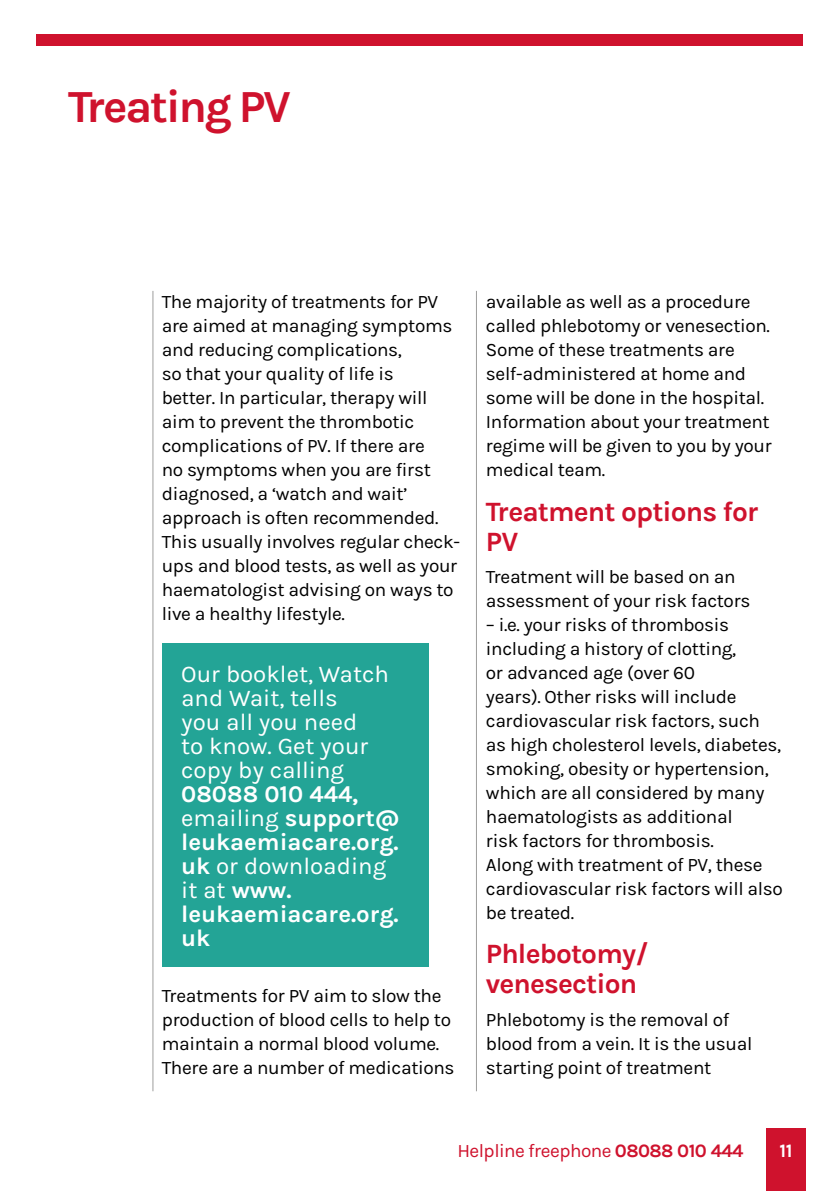
<style>
.page{position:relative;width:840px;height:1191px;background:#fff}
.page>*{position:absolute;margin:0;border:0;box-sizing:border-box;transform-origin:0 0}
.t1{font:700 46px "Karla";letter-spacing:-.05em;color:#cf122d}
.t2{font:700 28px/30px "Karla";letter-spacing:-.03em;color:#cf122d}
.t3{font:700 24px/24px "Karla";color:#fff}
.t4{font:24px/24px "Karla";color:#fff}
.t5{font:19px/24px "Karla";letter-spacing:-.02em;color:#000}
.t6{font:19px "Karla";letter-spacing:-.03em;color:#cf122d}
.t7{font:700 19px "Karla";color:#fff}
.s1{font-weight:400}
.s2{font-weight:700}
</style>
<div class="page">
<div style="left:765px;top:1128px;width:40px;height:63px;background:#cf122d"></div>
<hr style="left:152px;top:291px;width:1px;height:800px;background:#9d9d9c">
<hr style="left:476px;top:291px;width:1px;height:800px;background:#9d9d9c">
<div style="left:37px;top:34px;width:765px;height:11px;background:#cf122d"></div>
<div style="left:162px;top:643px;width:266px;height:324px;background:#23a496"></div>
<h1 class="t1" style="left:68px;top:80px;width:224px">Treating PV</h1>
<p class="t5" style="left:162px;top:290px;width:299px">The majority of treatments for PV are aimed at managing symptoms and reducing complications,<br>so that your quality of life is<br>better. In particular, therapy will aim to prevent the thrombotic complications of PV. If there are<br>no symptoms when you are first diagnosed, a ‘watch and wait’ approach is often recommended.<br>This usually involves regular check&shy;ups and blood tests, as well as your haematologist advising on ways to live a healthy lifestyle.</p>
<p class="t4" style="left:181px;top:662px;width:209px">Our booklet, Watch and Wait, tells<br>you all you need<br>to know. Get your copy by calling</p>
<p class="t3" style="left:181px;top:782px;width:220px">08088 010 444, <span class="s1">emailing</span> support@ leukaemiacare.org. uk <span class="s1">or downloading it at</span> www. leukaemiacare.org. uk</p>
<p class="t5" style="left:162px;top:984px;width:294px">Treatments for PV aim to slow the production of blood cells to help to maintain a normal blood volume.<br>There are a number of medications</p>
<p class="t5" style="left:485px;top:290px;width:287px">available as well as a procedure called phlebotomy or venesection.<br>Some of these treatments are self-administered at home and some will be done in the hospital.<br>Information about your treatment regime will be given to you by your medical team.</p>
<h2 class="t2" style="left:485px;top:496px;width:274px">Treatment options for<br>PV</h2>
<p class="t5" style="left:485px;top:565px;width:266px">Treatment will be based on an assessment of your risk factors</p>
<p class="t5" style="left:485px;top:613px;width:298px">– i.e. your risks of thrombosis including a history of clotting,<br>or advanced age (over 60<br>years). Other risks will include cardiovascular risk factors, such as high cholesterol levels, diabetes, smoking, obesity or hypertension, which are all considered by many haematologists as additional<br>risk factors for thrombosis.<br>Along with treatment of PV, these cardiovascular risk factors will also be treated.</p>
<h2 class="t2" style="left:485px;top:939px;width:164px">Phlebotomy/ venesection</h2>
<p class="t5" style="left:485px;top:1008px;width:268px">Phlebotomy is the removal of blood from a vein. It is the usual starting point of treatment</p>
<p class="t6" style="left:457px;top:1140px;width:287px">Helpline freephone <span class="s2">08088 010 444</span></p>
<p class="t7" style="left:779px;top:1140px;width:14px">11</p>
</div>
